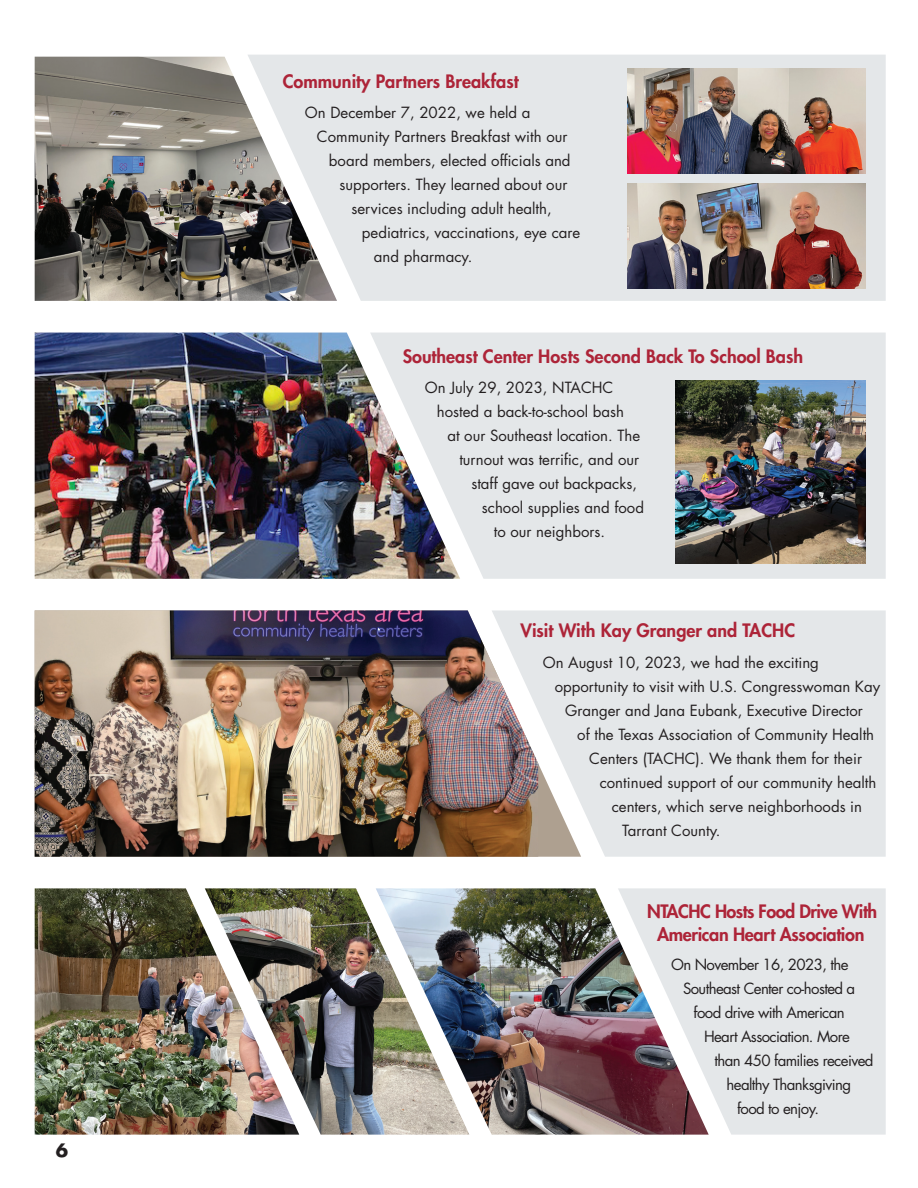
<style>
.page{position:relative;width:918px;height:1188px;background:#fff}
.page>*{position:absolute;margin:0;border:0;box-sizing:border-box;transform-origin:0 0}
.t1{font:800 18px "Futura Std";color:#ad2438}
.t2{font:800 18px/22.5px "Futura Std";letter-spacing:-.02em;color:#ad2438;text-align:center}
.t3{font:700 18px "Futura Std";color:#231f20}
.t4{font:15px "Futura Std";color:#231f20}
.t5{font:15px "Futura Std";letter-spacing:-.04em;color:#231f20}
</style>
<div class="page">
<img style="left:35px;top:57px;width:212px;height:244px">
<svg style="left:247px;top:55px;width:639px;height:246px;background:#dadcdd"></svg>
<div style="left:460px;top:333px;width:426px;height:246px;background:#e4e7e9"></div>
<div style="left:581px;top:610px;width:305px;height:247px;background:#e4e7e9"></div>
<div style="left:709px;top:888px;width:177px;height:247px;background:#e4e7e9"></div>
<img style="left:35px;top:333px;width:425px;height:246px">
<svg style="left:538px;top:610px;width:43px;height:247px;fill:#e4e7e9"></svg>
<img style="left:35px;top:610px;width:503px;height:247px">
<img style="left:35px;top:888px;width:170px;height:247px">
<img style="left:205px;top:888px;width:171px;height:247px">
<img style="left:376px;top:888px;width:333px;height:247px">
<img style="left:628px;top:69px;width:238px;height:104px">
<img style="left:628px;top:184px;width:238px;height:104px">
<img style="left:675px;top:380px;width:191px;height:184px">
<p class="t3" style="left:56px;top:1138px;width:14px">6</p>
<p class="t1" style="left:283px;top:70px;width:237px">Community Partners Breakfast</p>
<p class="t4" style="left:305px;top:103px;width:227px">On December 7, 2022, we held a</p>
<p class="t4" style="left:317px;top:127px;width:252px">Community Partners Breakfast with our</p>
<p class="t4" style="left:329px;top:151px;width:243px">board members, elected of!cials and</p>
<p class="t4" style="left:339px;top:175px;width:229px">supporters. They learned about our</p>
<p class="t4" style="left:351px;top:199px;width:202px">services including adult health,</p>
<p class="t4" style="left:362px;top:223px;width:220px">pediatrics, vaccinations, eye care</p>
<p class="t4" style="left:374px;top:247px;width:100px">and pharmacy.</p>
<p class="t1" style="left:403px;top:345px;width:402px">Southeast Center Hosts Second Back To School Bash</p>
<p class="t4" style="left:425px;top:378px;width:190px">On July 29, 2023, NTACHC</p>
<p class="t4" style="left:437px;top:402px;width:189px">hosted a back-to-school bash</p>
<p class="t4" style="left:447px;top:426px;width:194px">at our Southeast location. The</p>
<p class="t4" style="left:459px;top:450px;width:181px">turnout was terri!c, and our</p>
<p class="t4" style="left:471px;top:474px;width:167px">staff gave out backpacks,</p>
<p class="t4" style="left:482px;top:498px;width:164px">school supplies and food</p>
<p class="t4" style="left:494px;top:522px;width:113px">to our neighbors.</p>
<p class="t1" style="left:521px;top:619px;width:276px">Visit With Kay Granger and TACHC</p>
<p class="t4" style="left:543px;top:653px;width:278px">On August 10, 2023, we had the exciting</p>
<p class="t4" style="left:555px;top:677px;width:327px">opportunity to visit with U.S. Congresswoman Kay</p>
<p class="t4" style="left:565px;top:701px;width:299px">Granger and Jana Eubank, Executive Director</p>
<p class="t4" style="left:577px;top:725px;width:298px">of the Texas Association of Community Health</p>
<p class="t4" style="left:589px;top:749px;width:274px">Centers (TACHC). We thank them for their</p>
<p class="t4" style="left:600px;top:773px;width:278px">continued support of our community health</p>
<p class="t4" style="left:612px;top:797px;width:252px">centers, which serve neighborhoods in</p>
<p class="t4" style="left:622px;top:821px;width:100px">Tarrant County.</p>
<p class="t2" style="left:647px;top:900px;width:231px">NTACHC Hosts Food Drive With<br>American Heart Association</p>
<p class="t5" style="left:671px;top:955px;width:179px">On November 16, 2023, the</p>
<p class="t5" style="left:683px;top:979px;width:174px">Southeast Center co-hosted a</p>
<p class="t5" style="left:694px;top:1003px;width:153px">food drive with American</p>
<p class="t5" style="left:704px;top:1027px;width:147px">Heart Association. More</p>
<p class="t5" style="left:715px;top:1051px;width:161px">than 450 families received</p>
<p class="t5" style="left:727px;top:1075px;width:126px">healthy Thanksgiving</p>
<p class="t5" style="left:737px;top:1099px;width:84px">food to enjoy.</p>
</div>
